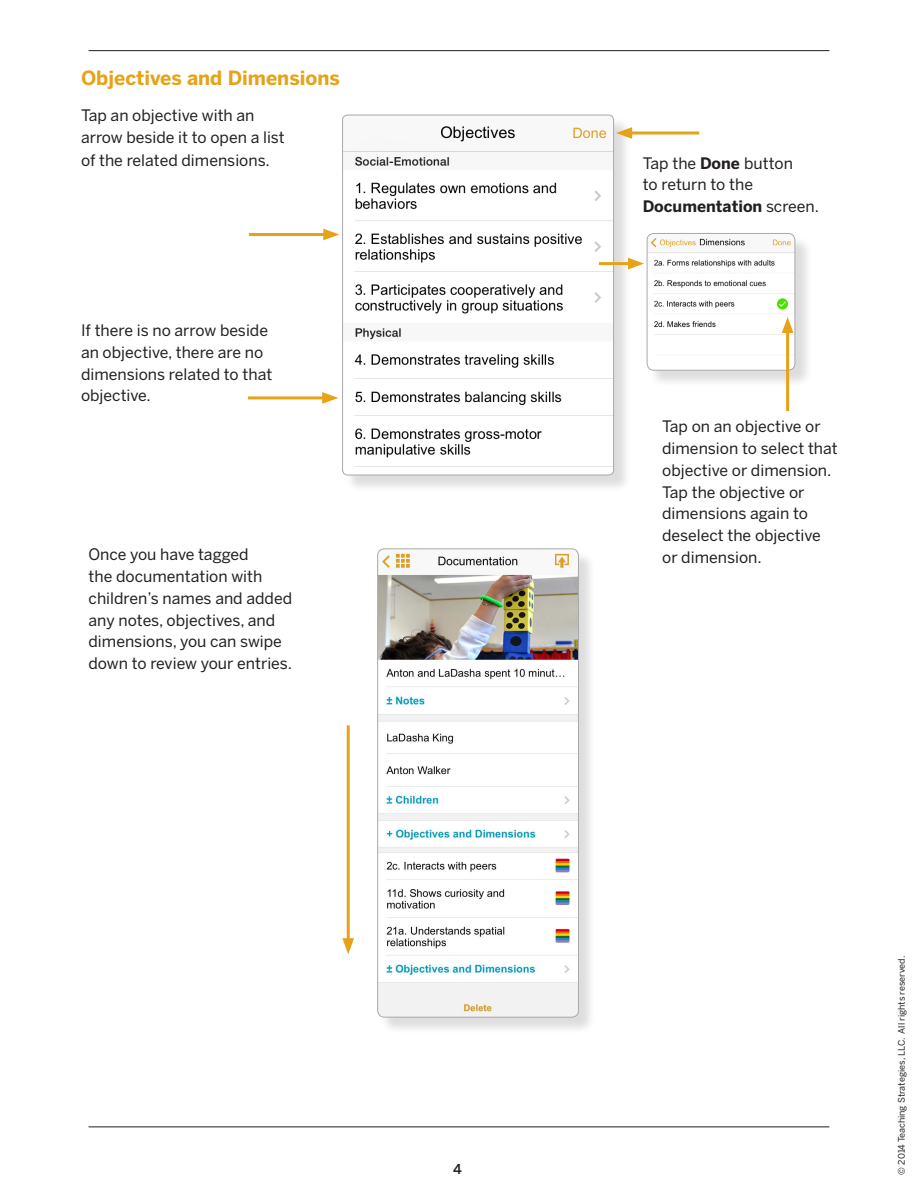
<style>
.page{position:relative;width:918px;height:1188px;background:#fff}
.page>*{position:absolute;margin:0;border:0;box-sizing:border-box;transform-origin:0 0}
.Benton_Bold-H2{font:700 19.5px "Benton Sans";color:#e6a218}
.Benton_Instructions{font:15.75px/21.8px "Benton Sans";color:#231f20}
.Benton_Body{font:15.75px/22.5px "Benton Sans";color:#231f20}
.t1{font:500 13.5px "Benton Sans";color:#231f20}
.t2{font:9px "Benton Sans";color:#231f20}
.s1{font-weight:700}
</style>
<div class="page">
<div style="left:345px;top:117px;width:286px;height:376px;background:#231f20;opacity:.15"></div>
<img style="left:344px;top:115px;width:270px;height:360px">
<div style="left:342px;top:115px;width:272px;height:360px;border:1px solid #a8a9ad;border-radius:5px"></div>
<hr style="left:249px;top:233px;width:80px;height:3px;background:#e6a218">
<svg style="left:323px;top:229px;width:16px;height:11px"></svg>
<hr style="left:248px;top:396px;width:80px;height:3px;background:#e6a218">
<svg style="left:322px;top:392px;width:16px;height:12px"></svg>
<div style="left:649px;top:235px;width:164px;height:153px;background:#231f20;opacity:.15"></div>
<img style="left:647px;top:233px;width:148px;height:137px">
<div style="left:647px;top:233px;width:148px;height:137px;border:1px solid #a8a9ad;border-radius:7px"></div>
<hr style="left:599px;top:262px;width:35px;height:3px;background:#e6a218">
<svg style="left:628px;top:258px;width:16px;height:11px"></svg>
<hr style="left:626px;top:131px;width:73px;height:3px;background:#e6a218">
<svg style="left:616px;top:127px;width:16px;height:12px"></svg>
<hr style="left:89px;top:50px;width:740px;height:1px;background:#231f20">
<hr style="left:786px;top:327px;width:3px;height:84px;background:#e6a218">
<svg style="left:782px;top:317px;width:11px;height:16px"></svg>
<div style="left:380px;top:551px;width:216px;height:484px;background:#231f20;opacity:.15"></div>
<img style="left:378px;top:549px;width:200px;height:468px">
<div style="left:377px;top:549px;width:202px;height:468px;border:1px solid #a8a9ad;border-radius:7px"></div>
<hr style="left:347px;top:725px;width:3px;height:219px;background:#e6a218">
<svg style="left:342px;top:938px;width:12px;height:16px"></svg>
<hr style="left:89px;top:1126px;width:740px;height:1px;background:#231f20">
<p class="Benton_Bold-H2" style="left:81px;top:66px;width:260px">Objectives and Dimensions</p>
<p class="Benton_Body" style="left:81px;top:104px;width:205px">Tap an objective with an arrow beside it to open a list of the related dimensions.</p>
<p class="Benton_Instructions" style="left:81px;top:319px;width:193px">If there is no arrow beside an objective, there are no dimensions related to that objective.</p>
<p class="Benton_Instructions" style="left:643px;top:152px;width:178px">Tap the <span class="s1">Done</span> button<br>to return to the<br><span class="s1">Documentation</span> screen.</p>
<p class="Benton_Instructions" style="left:662px;top:416px;width:177px">Tap on an objective or dimension to select that objective or dimension.<br>Tap the objective or dimensions again to deselect the objective</p>
<p class="Benton_Instructions" style="left:89px;top:544px;width:162px">Once you have tagged</p>
<p class="Benton_Instructions" style="left:662px;top:546px;width:101px">or dimension.</p>
<p class="Benton_Instructions" style="left:89px;top:565px;width:205px">the documentation with children’s names and added any notes, objectives, and dimensions, you can swipe down to review your entries.</p>
<p class="t1" style="left:453px;top:1161px;width:10px">4</p>
<p class="t2" style="left:896px;top:1174px;width:220px;rotate:-90deg">© 2014 Teaching Strategies, LLC. All rights reserved.</p>
</div>
